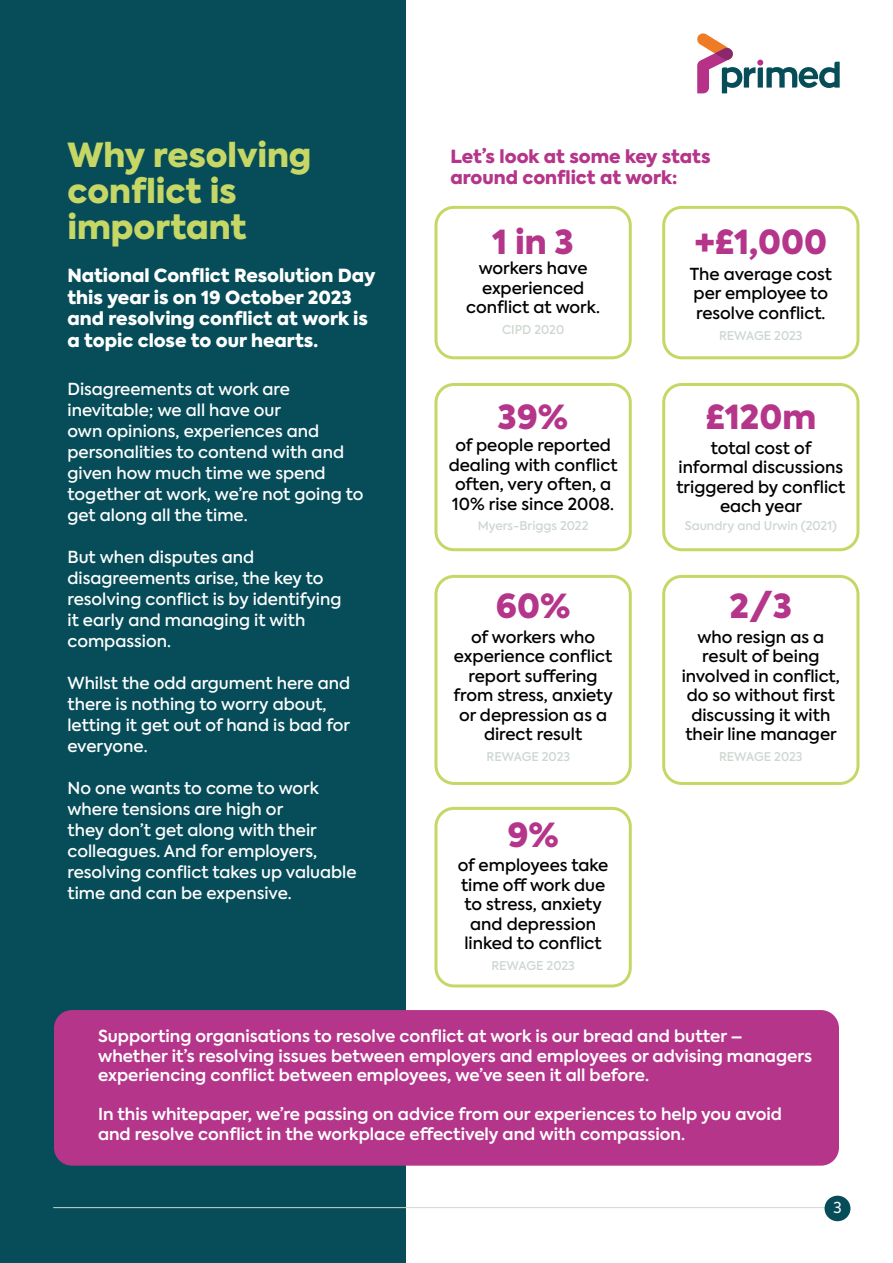
<style>
.page{position:relative;width:893px;height:1263px;background:#fff}
.page>*{position:absolute;margin:0;border:0;box-sizing:border-box;transform-origin:0 0}
.t1{font:900 33px/36px "Axiforma";color:#c6d766}
.t2{font:900 33px "Axiforma";color:#b5358a}
.t3{font:900 18px/21.6px "Axiforma";color:#fff}
.t4{font:900 18px/21.6px "Axiforma";color:#b5358a}
.t5{font:500 16.5px/21px "Axiforma";color:#fff}
.t6{font:500 16.5px/19.5px "Axiforma";color:#000;text-align:center}
.t7{font:600 16.5px/19.5px "Axiforma";color:#fff}
.t8{font:15px "Axiforma";color:#fff}
.t9{font:500 12px "Axiforma";color:#cdd7d0}
</style>
<div class="page">
<div style="left:434px;top:807px;width:198px;height:180px;border:3px solid #c6d766;border-radius:18px"></div>
<div style="left:662px;top:575px;width:197px;height:210px;border:3px solid #c6d766;border-radius:18px"></div>
<div style="left:434px;top:575px;width:198px;height:210px;border:3px solid #c6d766;border-radius:18px"></div>
<div style="left:662px;top:383px;width:197px;height:168px;border:3px solid #c6d766;border-radius:18px"></div>
<div style="left:434px;top:383px;width:198px;height:168px;border:3px solid #c6d766;border-radius:18px"></div>
<div style="left:662px;top:206px;width:197px;height:153px;border:3px solid #c6d766;border-radius:18px"></div>
<div style="left:434px;top:206px;width:198px;height:153px;border:3px solid #c6d766;border-radius:18px"></div>
<div style="left:0;top:0;width:405px;height:1263px;background:#064d59"></div>
<div style="left:54px;top:1010px;width:785px;height:156px;background:#b5358a;border-radius:18px"></div>
<hr style="left:53px;top:1207px;width:786px;height:1px;background:#cdd7d0">
<div style="left:824px;top:1196px;width:26px;height:25px;background:#064d59;border-radius:50%"></div>
<svg style="left:697px;top:33px;width:143px;height:60px"></svg>
<h1 class="t1" style="left:68px;top:138px;width:245px">Why resolving conflict is important</h1>
<p class="t3" style="left:68px;top:265px;width:310px">National Conflict Resolution Day this year is on 19 October 2023 and resolving conflict at work is a topic close to our hearts.</p>
<p class="t5" style="left:68px;top:378px;width:297px">Disagreements at work are inevitable; we all have our<br>own opinions, experiences and personalities to contend with and given how much time we spend together at work, we’re not going to get along all the time.</p>
<p class="t5" style="left:68px;top:546px;width:275px">But when disputes and disagreements arise, the key to resolving conflict is by identifying it early and managing it with compassion.</p>
<p class="t5" style="left:68px;top:672px;width:284px">Whilst the odd argument here and there is nothing to worry about, letting it get out of hand is bad for everyone.</p>
<p class="t5" style="left:68px;top:777px;width:291px">No one wants to come to work where tensions are high or<br>they don’t get along with their colleagues. And for employers, resolving conflict takes up valuable time and can be expensive.</p>
<p class="t4" style="left:450px;top:145px;width:262px">Let’s look at some key stats around conflict at work:</p>
<h1 class="t2" style="left:492px;top:218px;width:83px">1 in 3</h1>
<p class="t6" style="left:466px;top:259px;width:135px">workers have experienced conflict at work.</p>
<p class="t9" style="left:502px;top:322px;width:64px">CIPD 2020</p>
<h1 class="t2" style="left:498px;top:393px;width:72px">39%</h1>
<p class="t6" style="left:449px;top:436px;width:170px">of people reported dealing with conflict often, very often, a<br>10% rise since 2008.</p>
<p class="t9" style="left:478px;top:518px;width:112px">Myers-Briggs 2022</p>
<h1 class="t2" style="left:496px;top:582px;width:76px">60%</h1>
<p class="t6" style="left:453px;top:627px;width:161px">of workers who experience conflict report suffering from stress, anxiety or depression as a direct result</p>
<p class="t9" style="left:487px;top:748px;width:85px">REWAGE 2023</p>
<h1 class="t2" style="left:507px;top:811px;width:53px">9%</h1>
<p class="t6" style="left:458px;top:856px;width:152px">of employees take time off work due to stress, anxiety and depression linked to conflict</p>
<p class="t9" style="left:491px;top:958px;width:85px">REWAGE 2023</p>
<h1 class="t2" style="left:695px;top:218px;width:134px">+£1,000</h1>
<p class="t6" style="left:690px;top:264px;width:144px;text-align:left">The average cost per employee to resolve conflict.</p>
<p class="t9" style="left:719px;top:328px;width:85px">REWAGE 2023</p>
<h1 class="t2" style="left:705px;top:393px;width:112px">£120m</h1>
<p class="t6" style="left:676px;top:438px;width:170px">total cost of informal discussions triggered by conflict each year</p>
<p class="t9" style="left:685px;top:518px;width:154px">Saundry and Urwin (2021)</p>
<h1 class="t2" style="left:730px;top:582px;width:64px">2/3</h1>
<p class="t6" style="left:682px;top:627px;width:160px">who resign as a result of being involved in conflict, do so without first discussing it with their line manager</p>
<p class="t9" style="left:719px;top:748px;width:85px">REWAGE 2023</p>
<p class="t7" style="left:98px;top:1027px;width:716px">Supporting organisations to resolve conflict at work is our bread and butter – whether it’s resolving issues between employers and employees or advising managers experiencing conflict between employees, we’ve seen it all before.</p>
<p class="t7" style="left:98px;top:1105px;width:685px">In this whitepaper, we’re passing on advice from our experiences to help you avoid and resolve conflict in the workplace effectively and with compassion.</p>
<p class="t8" style="left:833px;top:1198px;width:10px">3</p>
</div>
